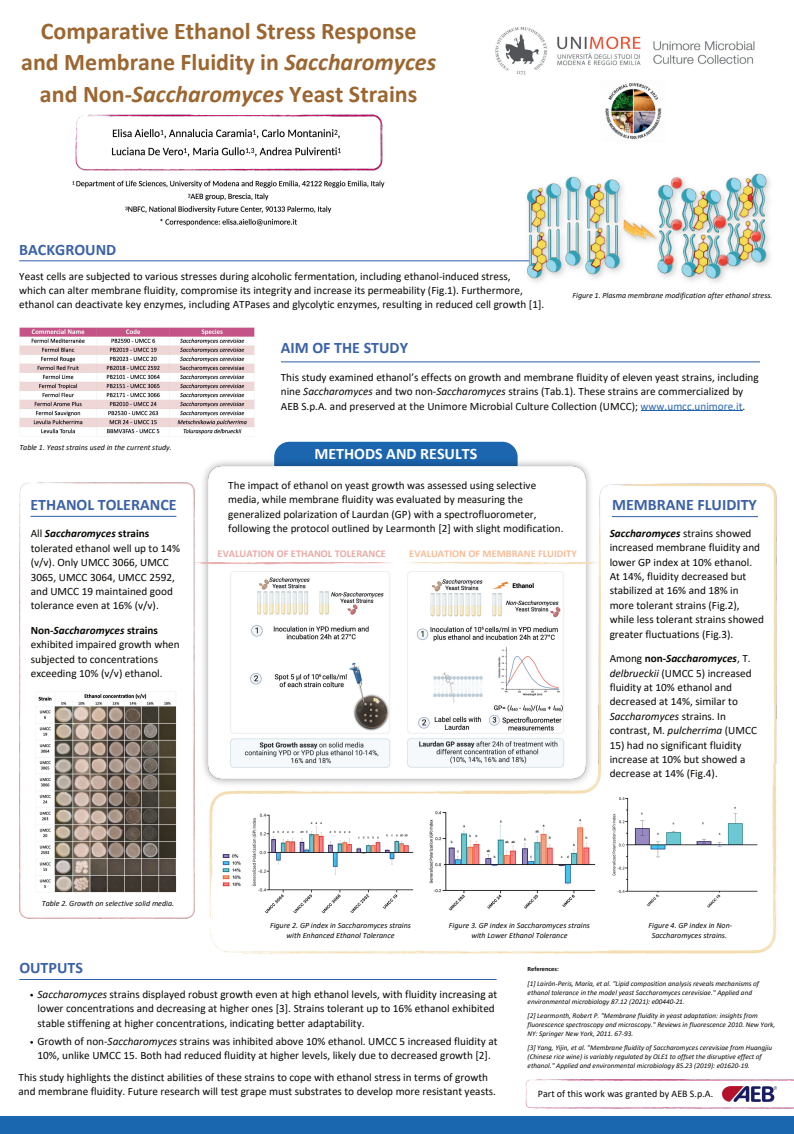
<style>
.page{position:relative;width:794px;height:1134px;background:#fff}
.page>*{position:absolute;margin:0;border:0;box-sizing:border-box;transform-origin:0 0}
.t1{font:700 24px/31.2px "Calibri";color:#9b6630;text-align:center}
.t2{font:700 16px "Calibri";color:#3b61a6}
.t3{font:700 16px "Calibri";color:#fff}
.t4{font:11.2px/14.4px "Calibri";color:#080704}
.t5{font:700 10.4px "Calibri";color:#e8aba6}
.t6{font:700 10.4px "Calibri";color:#f8bd96}
.t7{font:10px "Calibri";color:#080704}
.t8{font:italic 8px/10.2px "Calibri";color:#080704;text-align:center}
.t9{font:italic 7.2px/9.3px "Calibri";color:#080704}
.t10{font:700 6.4px "Calibri";color:#080704}
.s1{font-style:italic}
.s2{color:#2c66b1}
.s3{font-weight:700;font-style:italic}
.s4{font-weight:700}
</style>
<div class="page">
<img style="left:19px;top:483px;width:175px;height:436px">
<div style="left:0;top:1116px;width:794px;height:18px;background:#1a67af"></div>
<img style="left:209px;top:755px;width:568px;height:199px">
<img style="left:75px;top:115px;width:307px;height:55px">
<img style="left:72px;top:180px;width:313px;height:46px">
<img style="left:495px;top:27px;width:260px;height:48px">
<img style="left:605px;top:83px;width:57px;height:57px">
<hr style="left:19px;top:261px;width:511px;height:1px;background:#2b60a8">
<hr style="left:281px;top:362px;width:479px;height:1px;background:#2b60a8">
<div style="left:274px;top:442px;width:243px;height:243px;background:#1c66af;border-radius:15px"></div>
<img style="left:203px;top:458px;width:392px;height:329px">
<img style="left:194px;top:562px;width:200px;height:3px;border-radius:2px">
<img style="left:404px;top:562px;width:194px;height:3px">
<hr style="left:31px;top:516px;width:145px;height:1px;background:#2b60a8">
<img style="left:598px;top:484px;width:178px;height:222px">
<hr style="left:612px;top:516px;width:146px;height:1px;background:#2b60a8">
<hr style="left:19px;top:979px;width:477px;height:1px;background:#2b60a8">
<img style="left:250px;top:811px;width:165px;height:103px">
<img style="left:427px;top:809px;width:170px;height:103px">
<img style="left:610px;top:795px;width:149px;height:114px">
<img style="left:525px;top:1080px;width:269px;height:29px">
<img style="left:722px;top:1087px;width:54px;height:15px">
<img style="left:517px;top:173px;width:253px;height:110px">
<img style="left:19px;top:327px;width:235px;height:108px">
<img style="left:598px;top:706px;width:178px;height:57px">
<img style="left:223px;top:854px;width:17px;height:33px">
<img style="left:35px;top:692px;width:142px;height:200px">
<img style="left:230px;top:571px;width:334px;height:197px">
<hr style="left:640px;top:410px;width:102px;height:1px;background:#1c66af">
<h1 class="t1" style="left:21px;top:15px;width:416px">Comparative Ethanol Stress Response and Membrane Fluidity in <span class="s1">Saccharomyces </span>and Non-<span class="s1">Saccharomyces</span> Yeast Strains</h1>
<h2 class="t2" style="left:19px;top:238px;width:98px">BACKGROUND</h2>
<p class="t4" style="left:19px;top:268px;width:526px">Yeast cells are subjected to various stresses during alcoholic fermentation, including ethanol-induced stress,<br>which can alter membrane fluidity, compromise its integrity and increase its permeability (Fig.1). Furthermore, ethanol can deactivate key enzymes, including ATPases and glycolytic enzymes, resulting in reduced cell growth [1].</p>
<h2 class="t2" style="left:281px;top:337px;width:129px">AIM OF THE STUDY</h2>
<p class="t8" style="left:572px;top:290px;width:202px">Figure 1. Plasma membrane modification after ethanol stress.</p>
<p class="t4" style="left:281px;top:370px;width:479px">This study examined ethanol’s effects on growth and membrane fluidity of eleven yeast strains, including nine <span class="s1">Saccharomyces</span> and two non-<span class="s1">Saccharomyces</span> strains (Tab.1). These strains are commercialized by<br>AEB S.p.A. and preserved at the Unimore Microbial Culture Collection (UMCC); <span class="s2">www.umcc.unimore.it</span>.</p>
<p class="t8" style="left:19px;top:442px;width:154px">Table 1. Yeast strains used in the current study.</p>
<h2 class="t3" style="left:314px;top:443px;width:164px">METHODS AND RESULTS</h2>
<p class="t4" style="left:228px;top:478px;width:337px">The impact of ethanol on yeast growth was assessed using selective media, while membrane fluidity was evaluated by measuring the generalized polarization of Laurdan (GP) with a spectrofluorometer, following the protocol outlined by Learmonth [2] with slight modification.</p>
<p class="t5" style="left:218px;top:546px;width:170px">EVALUATION OF ETHANOL TOLERANCE</p>
<p class="t6" style="left:409px;top:546px;width:169px">EVALUATION OF MEMBRANE FLUIDITY</p>
<h2 class="t2" style="left:31px;top:494px;width:148px">ETHANOL TOLERANCE</h2>
<h2 class="t2" style="left:612px;top:494px;width:146px">MEMBRANE FLUIDITY</h2>
<p class="t4" style="left:610px;top:526px;width:156px"><span class="s3">Saccharomyces</span> strains showed increased membrane fluidity and lower GP index at 10% ethanol.<br>At 14%, fluidity decreased but stabilized at 16% and 18% in more tolerant strains (Fig.2), while less tolerant strains showed greater fluctuations (Fig.3).</p>
<p class="t4" style="left:610px;top:651px;width:149px">Among <span class="s4">non-</span><span class="s3">Saccharomyces</span>, T. <span class="s1">delbrueckii</span> (UMCC 5) increased fluidity at 10% ethanol and decreased at 14%, similar to<br><span class="s1">Saccharomyces</span> strains. In contrast, M. <span class="s1">pulcherrima</span> (UMCC</p>
<p class="t4" style="left:610px;top:737px;width:137px">15) had no significant fluidity increase at 10% but showed a decrease at 14% (Fig.4).</p>
<p class="t4" style="left:31px;top:526px;width:151px">All <span class="s3">Saccharomyces</span> <span class="s4">strains </span>tolerated ethanol well up to 14% (v/v). Only UMCC 3066, UMCC<br>3065, UMCC 3064, UMCC 2592, and UMCC 19 maintained good tolerance even at 16% (v/v).</p>
<p class="t4" style="left:31px;top:623px;width:150px"><span class="s4">Non-</span><span class="s3">Saccharomyces</span> <span class="s4">strains </span>exhibited impaired growth when subjected to concentrations exceeding 10% (v/v) ethanol.</p>
<p class="t8" style="left:42px;top:898px;width:134px">Table 2. Growth on selective solid media.</p>
<p class="t8" style="left:270px;top:920px;width:143px">Figure 2. GP index in Saccharomyces strains with Enhanced Ethanol Tolerance</p>
<p class="t8" style="left:449px;top:920px;width:143px">Figure 3. GP index in Saccharomyces strains with Lower Ethanol Tolerance</p>
<p class="t8" style="left:648px;top:920px;width:85px">Figure 4. GP index in Non-<br>Saccharomyces strains.</p>
<h2 class="t2" style="left:19px;top:957px;width:65px">OUTPUTS</h2>
<p class="t4" style="left:38px;top:987px;width:461px"><span class="s1">Saccharomyces</span> strains displayed robust growth even at high ethanol levels, with fluidity increasing at lower concentrations and decreasing at higher ones [3]. Strains tolerant up to 16% ethanol exhibited stable stiffening at higher concentrations, indicating better adaptability.</p>
<p class="t4" style="left:38px;top:1034px;width:461px">Growth of non-<span class="s1">Saccharomyces</span> strains was inhibited above 10% ethanol. UMCC 5 increased fluidity at<br>10%, unlike UMCC 15. Both had reduced fluidity at higher levels, likely due to decreased growth [2].</p>
<p class="t4" style="left:19px;top:1070px;width:479px">This study highlights the distinct abilities of these strains to cope with ethanol stress in terms of growth and membrane fluidity. Future research will test grape must substrates to develop more resistant yeasts.</p>
<p class="t10" style="left:527px;top:964px;width:33px">References:</p>
<p class="t9" style="left:527px;top:978px;width:233px">[1] Lairón-Peris, María, et al. "Lipid composition analysis reveals mechanisms of ethanol tolerance in the model yeast Saccharomyces cerevisiae." Applied and environmental microbiology 87.12 (2021): e00440-21.</p>
<p class="t9" style="left:527px;top:1010px;width:249px">[2] Learmonth, Robert P. "Membrane fluidity in yeast adaptation: insights from fluorescence spectroscopy and microscopy." Reviews in fluorescence 2010. New York,<br>NY: Springer New York, 2011. 67-93.</p>
<p class="t9" style="left:527px;top:1042px;width:246px">[3] Yang, Yijin, et al. "Membrane fluidity of Saccharomyces cerevisiae from Huangjiu (Chinese rice wine) is variably regulated by OLE1 to offset the disruptive effect of ethanol." Applied and environmental microbiology 85.23 (2019): e01620-19.</p>
<p class="t7" style="left:538px;top:1087px;width:177px">Part of this work was granted by AEB S.p.A.</p>
</div>
